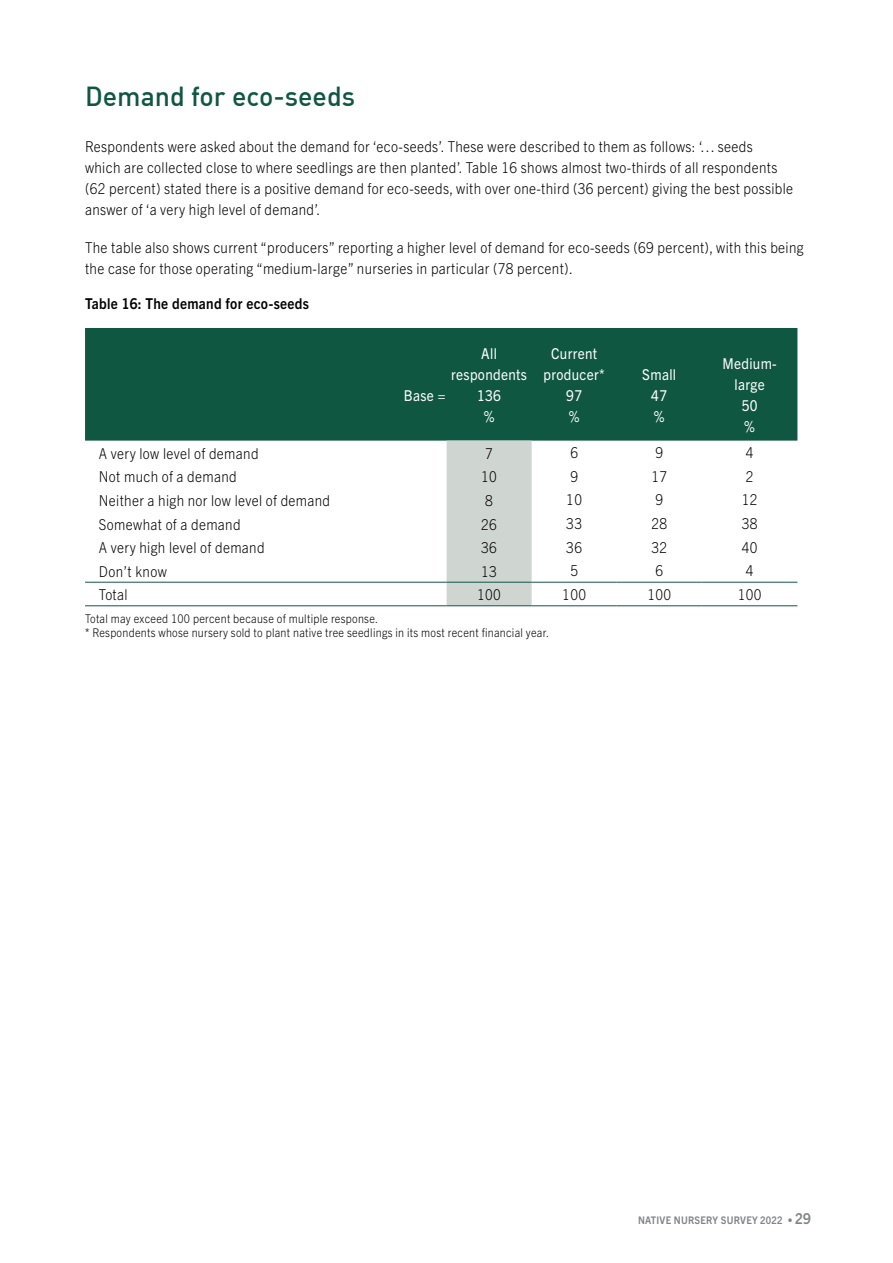
<style>
.page{position:relative;width:893px;height:1263px;background:#fff}
.page>*{position:absolute;margin:0;border:0;box-sizing:border-box;transform-origin:0 0}
.Heading_2{font:500 27px "DIN";color:#105742}
.Commentary_text{font:300 15px/21px "Trade Gothic Next LT Pro";letter-spacing:.025em;color:#000;scale:.9 1}
.Table_Body1{font:300 15px "Trade Gothic Next LT Pro";letter-spacing:.025em;color:#000;scale:.9 1}
.Table_Header1{font:15px/21px "Trade Gothic Next LT Pro";letter-spacing:.025em;color:#fff;text-align:center;scale:.9 1}
.Table_Body2{font:300 15px "Trade Gothic Next LT Pro";letter-spacing:.025em;color:#000;scale:.9 1}
.Table_Title{font:700 15px "Trade Gothic Next LT Pro";letter-spacing:.025em;color:#000;scale:.9 1}
.Table_Footnote{font:300 12px "Trade Gothic Next LT Pro";letter-spacing:.025em;color:#000;scale:.9 1}
.t1{font:700 10.5px "Trade Gothic Next LT Pro";letter-spacing:.025em;color:#818386;scale:.9 1}
.s1{font-size:15px}
</style>
<div class="page">
<div style="left:85px;top:328px;width:712px;height:113px;background:#105742"></div>
<div style="left:447px;top:441px;width:85px;height:164px;background:#cfd5d1"></div>
<hr style="left:85px;top:582px;width:362px;height:1px;background:#105742">
<hr style="left:447px;top:582px;width:85px;height:1px;background:#105742">
<hr style="left:532px;top:582px;width:85px;height:1px;background:#105742">
<hr style="left:617px;top:582px;width:85px;height:1px;background:#105742">
<hr style="left:702px;top:582px;width:95px;height:1px;background:#105742">
<hr style="left:85px;top:605px;width:362px;height:1px;background:#105742">
<hr style="left:447px;top:605px;width:85px;height:1px;background:#105742">
<hr style="left:532px;top:605px;width:85px;height:1px;background:#105742">
<hr style="left:617px;top:605px;width:85px;height:1px;background:#105742">
<hr style="left:702px;top:605px;width:95px;height:1px;background:#105742">
<p class="Heading_2" style="left:85px;top:79px;width:272px">Demand for eco-seeds</p>
<p class="Commentary_text" style="left:85px;top:135px;width:788px">Respondents were asked about the demand for ‘eco-seeds’. These were described to them as follows: ‘… seeds<br>which are collected close to where seedlings are then planted’. Table 16 shows almost two-thirds of all respondents (62 percent) stated there is a positive demand for eco-seeds, with over one-third (36 percent) giving the best possible answer of ‘a very high level of demand’.</p>
<p class="Commentary_text" style="left:85px;top:236px;width:800px">The table also shows current “producers” reporting a higher level of demand for eco-seeds (69 percent), with this being the case for those operating “medium-large” nurseries in particular (78 percent).</p>
<p class="Table_Title" style="left:85px;top:293px;width:250px">Table 16: The demand for eco-seeds</p>
<p class="Table_Header1" style="left:451px;top:342px;width:86px">All respondents<br>136<br>%</p>
<p class="Table_Header1" style="left:544px;top:342px;width:69px">Current producer*<br>97<br>%</p>
<p class="Table_Header1" style="left:404px;top:384px;width:48px">Base =</p>
<p class="Table_Header1" style="left:642px;top:363px;width:39px">Small<br>47<br>%</p>
<p class="Table_Header1" style="left:722px;top:352px;width:62px">Medium&shy;large<br>50<br>%</p>
<p class="Table_Body1" style="left:99px;top:443px;width:179px">A very low level of demand</p>
<p class="Table_Body2" style="left:485px;top:443px;width:10px">7</p>
<p class="Table_Body2" style="left:570px;top:442px;width:10px">6</p>
<p class="Table_Body2" style="left:655px;top:442px;width:10px">9</p>
<p class="Table_Body2" style="left:746px;top:442px;width:10px">4</p>
<p class="Table_Body1" style="left:99px;top:466px;width:155px">Not much of a demand</p>
<p class="Table_Body2" style="left:481px;top:466px;width:19px">10</p>
<p class="Table_Body2" style="left:570px;top:466px;width:10px">9</p>
<p class="Table_Body2" style="left:651px;top:466px;width:19px">17</p>
<p class="Table_Body2" style="left:746px;top:466px;width:10px">2</p>
<p class="Table_Body1" style="left:99px;top:490px;width:258px">Neither a high nor low level of demand</p>
<p class="Table_Body2" style="left:485px;top:490px;width:10px">8</p>
<p class="Table_Body2" style="left:566px;top:489px;width:19px">10</p>
<p class="Table_Body2" style="left:655px;top:489px;width:10px">9</p>
<p class="Table_Body2" style="left:742px;top:489px;width:19px">12</p>
<p class="Table_Body1" style="left:99px;top:514px;width:159px">Somewhat of a demand</p>
<p class="Table_Body2" style="left:481px;top:514px;width:19px">26</p>
<p class="Table_Body2" style="left:566px;top:513px;width:19px">33</p>
<p class="Table_Body2" style="left:651px;top:513px;width:19px">28</p>
<p class="Table_Body2" style="left:742px;top:513px;width:19px">38</p>
<p class="Table_Body1" style="left:99px;top:537px;width:186px">A very high level of demand</p>
<p class="Table_Body2" style="left:481px;top:537px;width:19px">36</p>
<p class="Table_Body2" style="left:566px;top:537px;width:19px">36</p>
<p class="Table_Body2" style="left:651px;top:537px;width:19px">32</p>
<p class="Table_Body2" style="left:742px;top:537px;width:19px">40</p>
<p class="Table_Body1" style="left:99px;top:561px;width:77px">Don’t know</p>
<p class="Table_Body2" style="left:481px;top:561px;width:19px">13</p>
<p class="Table_Body2" style="left:570px;top:560px;width:10px">5</p>
<p class="Table_Body2" style="left:655px;top:560px;width:10px">6</p>
<p class="Table_Body2" style="left:746px;top:560px;width:10px">4</p>
<p class="Table_Body1" style="left:99px;top:584px;width:33px">Total</p>
<p class="Table_Body2" style="left:477px;top:584px;width:28px">100</p>
<p class="Table_Body2" style="left:562px;top:584px;width:28px">100</p>
<p class="Table_Body2" style="left:647px;top:584px;width:28px">100</p>
<p class="Table_Body2" style="left:738px;top:584px;width:28px">100</p>
<p class="Table_Footnote" style="left:85px;top:610px;width:327px">Total may exceed 100 percent because of multiple response.</p>
<p class="Table_Footnote" style="left:85px;top:625px;width:517px">* Respondents whose nursery sold to plant native tree seedlings in its most recent financial year.</p>
<p class="t1" style="left:638px;top:1212px;width:194px">NATIVE NURSERY SURVEY 2022 • <span class="s1">29</span></p>
</div>
